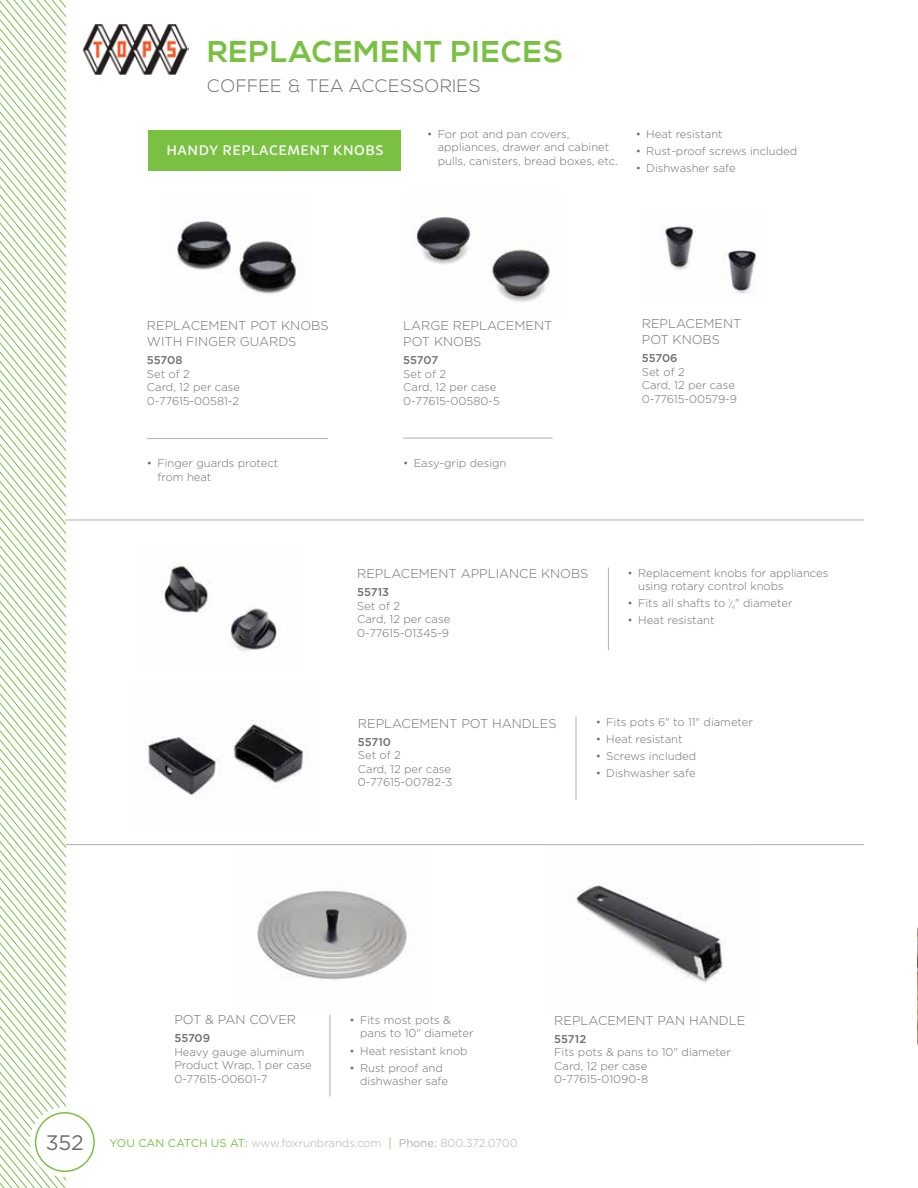
<style>
.page{position:relative;width:918px;height:1188px;background:#fff}
.page>*{position:absolute;margin:0;border:0;box-sizing:border-box;transform-origin:0 0}
.t1{font:700 30px "Nexa";letter-spacing:.04em;color:#7ac143}
.t2{font:300 18px "Nexa";letter-spacing:.04em;color:#6d6e71}
.t3{font:500 13.5px "Latina Essential";letter-spacing:.04em;color:#fff}
.t4{font:300 12.75px/16.2px "Gotham";color:#6d6e71}
.t5{font:300 11.25px/13.5px "Gotham";color:#6d6e71}
.t6{font:300 11.25px "Gotham";color:#adafb2}
.t7{font:500 11.25px "Gotham";color:#6d6e71}
.s1{font-size:8.25px}
.s2{font-weight:400;font-size:21px;color:#6d6e71}
.s3{font-weight:400;color:#7ac143}
.s4{font-size:13.5px;color:#7ac143}
.s5{font-weight:400}
</style>
<div class="page">
<svg style="left:0;top:0;width:65px;height:1188px"></svg>
<div style="left:30px;top:1107px;width:70px;height:70px;background:#fff;border-radius:50%"></div>
<div style="left:35px;top:1112px;width:60px;height:60px;border:2px solid #7ac143;border-radius:50%"></div>
<img style="left:82px;top:24px;width:107px;height:50px">
<img style="left:257px;top:890px;width:150px;height:90px">
<hr style="left:330px;top:1015px;width:1px;height:81px;background:#adafb2">
<img style="left:570px;top:884px;width:153px;height:99px">
<img style="left:664px;top:226px;width:93px;height:68px">
<img style="left:174px;top:221px;width:127px;height:73px">
<img style="left:162px;top:562px;width:118px;height:90px">
<hr style="left:608px;top:568px;width:1px;height:82px;background:#adafb2">
<img style="left:144px;top:720px;width:160px;height:77px">
<hr style="left:576px;top:717px;width:1px;height:83px;background:#adafb2">
<img style="left:413px;top:216px;width:137px;height:87px">
<hr style="left:147px;top:438px;width:181px;height:1px;background:#adafb2">
<hr style="left:403px;top:438px;width:150px;height:1px;background:#adafb2">
<div style="left:149px;top:130px;width:252px;height:41px;background:#7ac143"></div>
<hr style="left:65px;top:520px;width:799px;height:1px;background:#adafb2">
<hr style="left:65px;top:844px;width:799px;height:1px;background:#adafb2">
<img style="left:917px;top:927px;width:1px;height:118px">
<h1 class="t1" style="left:207px;top:34px;width:358px">REPLACEMENT PIECES</h1>
<h2 class="t2" style="left:207px;top:76px;width:275px">COFFEE &amp; TEA ACCESSORIES</h2>
<p class="t3" style="left:166px;top:143px;width:218px">HANDY REPLACEMENT KNOBS</p>
<p class="t5" style="left:438px;top:127px;width:182px;text-indent:-10px">• For pot and pan covers, appliances, drawer and cabinet pulls, canisters, bread boxes, etc.</p>
<p class="t5" style="left:636px;top:127px;width:88px">• Heat resistant</p>
<p class="t5" style="left:636px;top:144px;width:163px">• Rust-proof screws included</p>
<p class="t5" style="left:636px;top:161px;width:101px">• Dishwasher safe</p>
<p class="t4" style="left:147px;top:317px;width:183px">REPLACEMENT POT KNOBS<br>WITH FINGER GUARDS</p>
<p class="t7" style="left:147px;top:354px;width:37px">55708</p>
<p class="t5" style="left:147px;top:367px;width:95px">Set of 2<br>Card, 12 per case<br>0-77615-00581-2</p>
<p class="t5" style="left:157px;top:456px;width:123px;text-indent:-10px">• Finger guards protect from heat</p>
<p class="t4" style="left:403px;top:317px;width:151px">LARGE REPLACEMENT<br>POT KNOBS</p>
<p class="t7" style="left:403px;top:354px;width:36px">55707</p>
<p class="t5" style="left:403px;top:367px;width:98px">Set of 2<br>Card, 12 per case<br>0-77615-00580-5</p>
<p class="t5" style="left:403px;top:456px;width:105px">• Easy-grip design</p>
<p class="t4" style="left:357px;top:565px;width:233px">REPLACEMENT APPLIANCE KNOBS</p>
<p class="t7" style="left:357px;top:586px;width:34px">55713</p>
<p class="t5" style="left:357px;top:599px;width:95px">Set of 2<br>Card, 12 per case<br>0-77615-01345-9</p>
<p class="t4" style="left:642px;top:315px;width:101px">REPLACEMENT<br>POT KNOBS</p>
<p class="t7" style="left:642px;top:352px;width:37px">55706</p>
<p class="t5" style="left:642px;top:365px;width:97px">Set of 2<br>Card, 12 per case<br>0-77615-00579-9</p>
<p class="t5" style="left:638px;top:566px;width:192px;text-indent:-10px">• Replacement knobs for appliances using rotary control knobs</p>
<p class="t5" style="left:628px;top:597px;width:166px">• Fits all shafts to <sup>1</sup><span class="s1">/</span><sub>4</sub>" diameter</p>
<p class="t5" style="left:628px;top:614px;width:88px">• Heat resistant</p>
<p class="t4" style="left:358px;top:715px;width:200px">REPLACEMENT POT HANDLES</p>
<p class="t7" style="left:358px;top:735px;width:35px">55710</p>
<p class="t5" style="left:358px;top:748px;width:96px">Set of 2<br>Card, 12 per case<br>0-77615-00782-3</p>
<p class="t5" style="left:596px;top:715px;width:159px">• Fits pots 6" to 11" diameter</p>
<p class="t5" style="left:596px;top:732px;width:88px">• Heat resistant</p>
<p class="t5" style="left:596px;top:749px;width:102px">• Screws included</p>
<p class="t5" style="left:596px;top:766px;width:101px">• Dishwasher safe</p>
<p class="t4" style="left:174px;top:1012px;width:123px">POT &amp; PAN COVER</p>
<p class="t7" style="left:174px;top:1032px;width:37px">55709</p>
<p class="t5" style="left:174px;top:1045px;width:139px">Heavy gauge aluminum<br>Product Wrap, 1 per case<br>0-77615-00601-7</p>
<p class="t5" style="left:360px;top:1013px;width:115px;text-indent:-10px">• Fits most pots &amp; pans to 10" diameter</p>
<p class="t5" style="left:350px;top:1044px;width:120px">• Heat resistant knob</p>
<p class="t5" style="left:360px;top:1061px;width:89px;text-indent:-10px">• Rust proof and dishwasher safe</p>
<p class="t4" style="left:554px;top:1012px;width:192px">REPLACEMENT PAN HANDLE</p>
<p class="t7" style="left:554px;top:1033px;width:33px">55712</p>
<p class="t5" style="left:554px;top:1046px;width:178px">Fits pots &amp; pans to 10" diameter<br>Card, 12 per case<br>0-77615-01090-8</p>
<p class="t6" style="left:46px;top:1137px;width:474px"><span class="s2">352</span> <span class="s3">YOU CAN CATCH US AT:</span> www.foxrunbrands.com <span class="s4">|</span> <span class="s5">Phone:</span> 800.372.0700</p>
</div>
